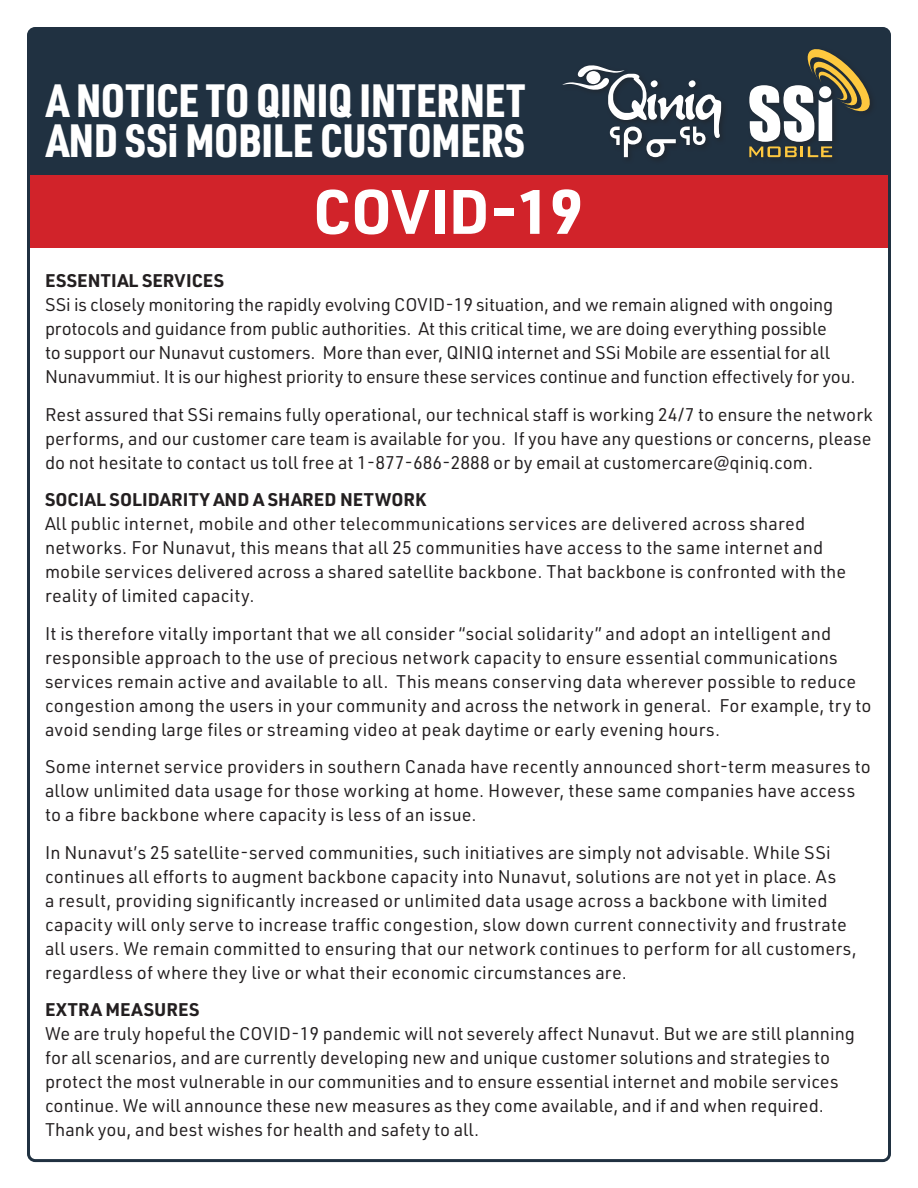
<style>
.page{position:relative;width:918px;height:1188px;background:#fff}
.page>*{position:absolute;margin:0;border:0;box-sizing:border-box;transform-origin:0 0}
.Main_Header{font:700 61.35px "URWDIN";letter-spacing:-.01em;color:#fff}
.t1{font:900 45.75px/40.5px "URWDIN Cond";color:#fff}
.Main_Header-2{font:18px/24px "URWDIN";letter-spacing:.01em;color:#231f20}
.Main_Header-3{font:18px/24px "URWDIN";letter-spacing:-.01em;color:#231f20}
.s1{font-weight:700}
</style>
<div class="page">
<div style="left:28px;top:80px;width:862px;height:168px;background:#d1232a"></div>
<div style="left:28px;top:28px;width:862px;height:147px;background:#203141"></div>
<svg style="left:749px;top:49px;width:123px;height:108px"></svg>
<svg style="left:562px;top:65px;width:159px;height:92px"></svg>
<h2 class="t1" style="left:46px;top:78px;width:480px">A NOTICE TO QINIQ INTERNET<br>AND SSi MOBILE CUSTOMERS</h2>
<p class="Main_Header" style="left:313px;top:170px;width:272px">COVID-19</p>
<p class="Main_Header-3" style="left:45px;top:268px;width:812px"><span class="s1">ESSENTIAL SERVICES<br></span>SSi is closely monitoring the rapidly evolving COVID-19 situation, and we remain aligned with ongoing protocols and guidance from public authorities. At this critical time, we are doing everything possible<br>to support our Nunavut customers. More than ever, QINIQ internet and SSi Mobile are essential for all Nunavummiut. It is our highest priority to ensure these services continue and function effectively for you.</p>
<p class="Main_Header-2" style="left:45px;top:402px;width:829px;text-align:justify">Rest assured that SSi remains fully operational, our technical staff is working 24/7 to ensure the network performs, and our customer care team is available for you. If you have any questions or concerns, please do not hesitate to contact us toll free at 1-877-686-2888 or by email at customercare@qiniq.com.</p>
<p class="Main_Header-2" style="left:45px;top:487px;width:803px"><span class="s1">SOCIAL SOLIDARITY AND A SHARED NETWORK<br></span>All public internet, mobile and other telecommunications services are delivered across shared networks. For Nunavut, this means that all 25 communities have access to the same internet and mobile services delivered across a shared satellite backbone. That backbone is confronted with the reality of limited capacity.</p>
<p class="Main_Header-2" style="left:45px;top:621px;width:828px">It is therefore vitally important that we all consider “social solidarity” and adopt an intelligent and responsible approach to the use of precious network capacity to ensure essential communications services remain active and available to all. This means conserving data wherever possible to reduce congestion among the users in your community and across the network in general. For example, try to avoid sending large files or streaming video at peak daytime or early evening hours.</p>
<p class="Main_Header-2" style="left:45px;top:754px;width:827px">Some internet service providers in southern Canada have recently announced short-term measures to allow unlimited data usage for those working at home. However, these same companies have access to a fibre backbone where capacity is less of an issue.</p>
<p class="Main_Header-2" style="left:45px;top:840px;width:813px">In Nunavut’s 25 satellite-served communities, such initiatives are simply not advisable. While SSi continues all efforts to augment backbone capacity into Nunavut, solutions are not yet in place. As<br>a result, providing significantly increased or unlimited data usage across a backbone with limited capacity will only serve to increase traffic congestion, slow down current connectivity and frustrate all users. We remain committed to ensuring that our network continues to perform for all customers, regardless of where they live or what their economic circumstances are.</p>
<p class="Main_Header-2" style="left:45px;top:997px;width:812px"><span class="s1">EXTRA MEASURES<br></span>We are truly hopeful the COVID-19 pandemic will not severely affect Nunavut. But we are still planning for all scenarios, and are currently developing new and unique customer solutions and strategies to protect the most vulnerable in our communities and to ensure essential internet and mobile services continue. We will announce these new measures as they come available, and if and when required.<br>Thank you, and best wishes for health and safety to all.</p>
</div>
